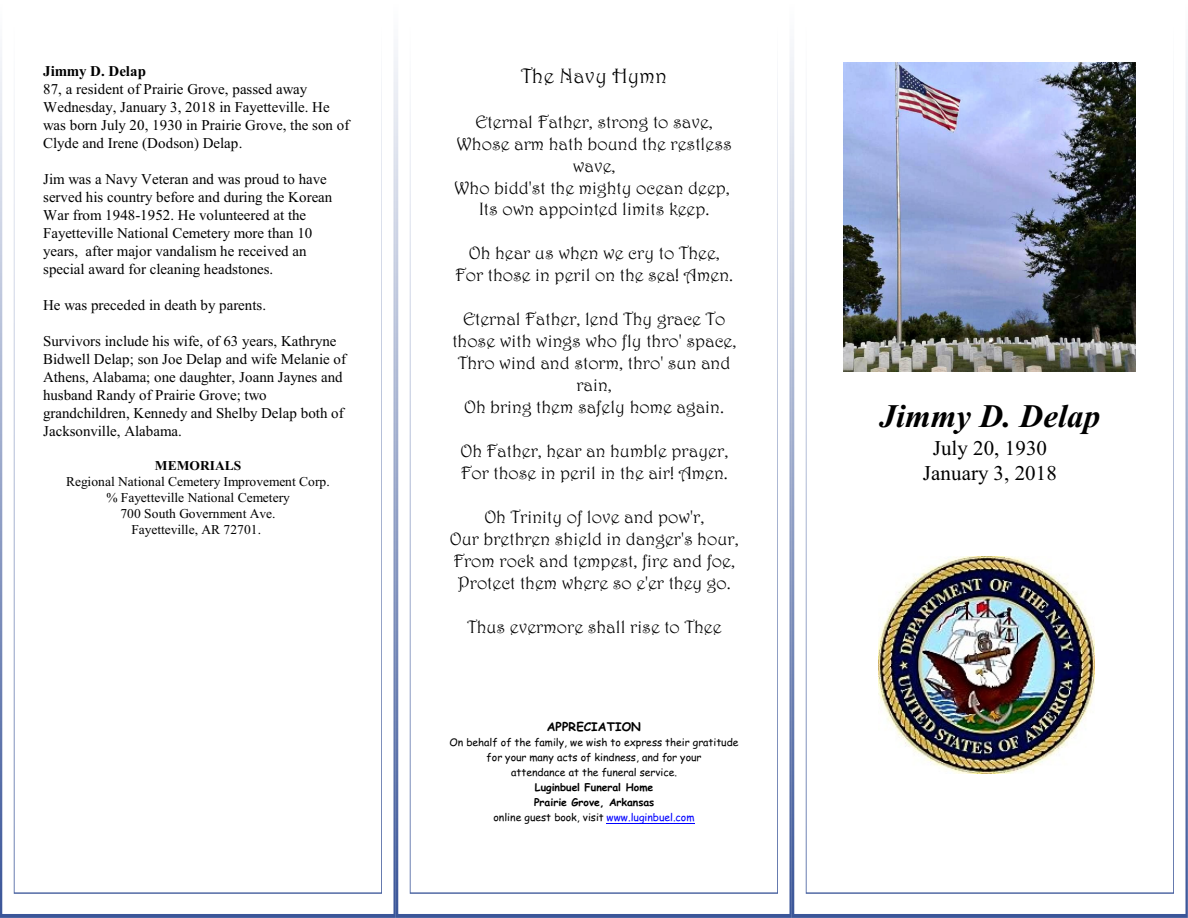
<style>
.page{position:relative;width:1188px;height:918px;background:#fff}
.page>*{position:absolute;margin:0;border:0;box-sizing:border-box;transform-origin:0 0}
.t1{font:italic 700 33px "Times New Roman";color:#000}
.t2{font:21px/25.2px "Times New Roman";letter-spacing:.005em;color:#000;text-align:center}
.t3{font:21px "Harrington";letter-spacing:.01em;color:#000}
.t4{font:18px/21.9px "Harrington";color:#000;text-align:center}
.t5{font:15px/18px "Times New Roman";color:#000}
.t6{font:700 15px "Times New Roman";color:#000}
.t7{font:13.5px/16px "Times New Roman";color:#000;text-align:center}
.t8{font:700 13.5px "Times New Roman";color:#000}
.t9{font:700 12px "Comic Sans MS";letter-spacing:.005em;color:#000}
.t10{font:10.5px/15px "Comic Sans MS";color:#000;text-align:center}
.t11{font:700 10.5px/15px "Comic Sans MS";color:#000;text-align:center}
.s1{font-weight:400}
.s2{font-weight:400;color:#00f}
</style>
<div class="page">
<img style="left:0;top:50px;width:1188px;height:868px">
<img style="left:14px;top:50px;width:368px;height:844px">
<img style="left:410px;top:50px;width:368px;height:844px">
<img style="left:806px;top:50px;width:368px;height:844px">
<hr style="left:607px;top:823px;width:88px;height:1px;background:#00f">
<img style="left:843px;top:62px;width:292px;height:309px">
<img style="left:878px;top:557px;width:216px;height:216px">
<p class="t6" style="left:43px;top:65px;width:104px">Jimmy D. Delap</p>
<p class="t5" style="left:43px;top:81px;width:308px">87, a resident of Prairie Grove, passed away Wednesday, January 3, 2018 in Fayetteville. He was born July 20, 1930 in Prairie Grove, the son of Clyde and Irene (Dodson) Delap.</p>
<p class="t5" style="left:43px;top:171px;width:291px">Jim was a Navy Veteran and was proud to have served his country before and during the Korean War from 1948-1952. He volunteered at the Fayetteville National Cemetery more than 10 years, after major vandalism he received an special award for cleaning headstones.</p>
<p class="t5" style="left:43px;top:297px;width:224px">He was preceded in death by parents.</p>
<p class="t5" style="left:43px;top:333px;width:305px">Survivors include his wife, of 63 years, Kathryne Bidwell Delap; son Joe Delap and wife Melanie of Athens, Alabama; one daughter, Joann Jaynes and husband Randy of Prairie Grove; two grandchildren, Kennedy and Shelby Delap both of Jacksonville, Alabama.</p>
<p class="t8" style="left:155px;top:461px;width:88px">MEMORIALS</p>
<p class="t7" style="left:66px;top:475px;width:265px">Regional National Cemetery Improvement Corp. % Fayetteville National Cemetery<br>700 South Government Ave.<br>Fayetteville, AR 72701.</p>
<h2 class="t3" style="left:521px;top:63px;width:148px">The Navy Hymn</h2>
<p class="t4" style="left:454px;top:110px;width:279px">Eternal Father, strong to save,<br>Whose arm hath bound the restless wave,<br>Who bidd'st the mighty ocean deep,<br>Its own appointed limits keep.</p>
<p class="t4" style="left:455px;top:242px;width:279px">Oh hear us when we cry to Thee,<br>For those in peril on the sea! Amen.</p>
<p class="t4" style="left:452px;top:308px;width:286px">Eternal Father, lend Thy grace To those with wings who fly thro' space,<br>Thro wind and storm, thro' sun and rain,<br>Oh bring them safely home again.</p>
<p class="t4" style="left:460px;top:440px;width:269px;text-align:left">Oh Father, hear an humble prayer,<br>For those in peril in the air! Amen.</p>
<p class="t4" style="left:450px;top:506px;width:290px">Oh Trinity of love and pow'r,<br>Our brethren shield in danger's hour, From rock and tempest, fire and foe, Protect them where so e'er they go.</p>
<p class="t4" style="left:467px;top:615px;width:256px">Thus evermore shall rise to Thee</p>
<p class="t9" style="left:547px;top:721px;width:96px">APPRECIATION</p>
<p class="t10" style="left:449px;top:736px;width:291px">On behalf of the family, we wish to express their gratitude for your many acts of kindness, and for your<br>attendance at the funeral service.</p>
<p class="t11" style="left:493px;top:781px;width:203px">Luginbuel Funeral Home<br>Prairie Grove, Arkansas<br><span class="s1">online guest book, visit</span> <span class="s2">www.luginbuel.com</span></p>
<h1 class="t1" style="left:880px;top:405px;width:222px">Jimmy D. Delap</h1>
<h2 class="t2" style="left:923px;top:437px;width:136px">July 20, 1930<br>January 3, 2018</h2>
</div>
